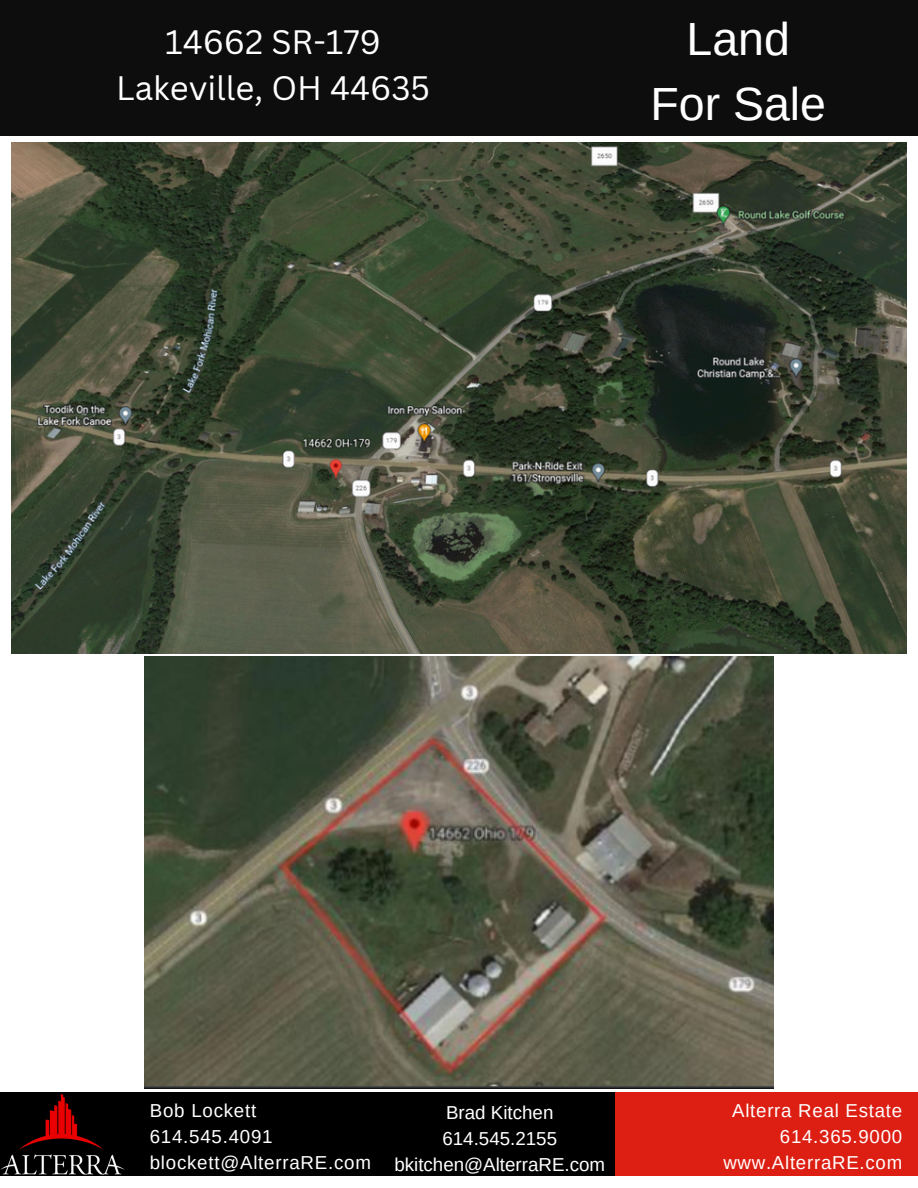
<style>
.page{position:relative;width:918px;height:1188px;background:#fff}
.page>*{position:absolute;margin:0;border:0;box-sizing:border-box;transform-origin:0 0}
.t1{font:46.5px/64.2px "Arimo";color:#fff;text-align:center}
.t2{font:33px/46.2px "Canva Sans";color:#fff;text-align:center}
.t3{font:18.75px "Arimo";letter-spacing:.04em;color:#fff}
.t4{font:18.75px "Arimo";color:#fff}
</style>
<div class="page">
<div style="left:0;top:1092px;width:617px;height:84px;background:#000"></div>
<div style="left:615px;top:1092px;width:303px;height:84px;background:#dd1f13"></div>
<img style="left:0;top:1094px;width:125px;height:80px">
<div style="left:0;top:0;width:918px;height:136px;background:#0d0d0d"></div>
<img style="left:11px;top:143px;width:896px;height:510px">
<img style="left:144px;top:657px;width:629px;height:432px">
<p class="t2" style="left:116px;top:18px;width:315px">14662 SR-179<br>Lakeville, OH 44635</p>
<h2 class="t1" style="left:650px;top:7px;width:177px">Land<br>For Sale</h2>
<p class="t3" style="left:150px;top:1100px;width:108px">Bob Lockett</p>
<p class="t3" style="left:150px;top:1126px;width:124px">614.545.4091</p>
<p class="t3" style="left:150px;top:1152px;width:223px">blockett@AlterraRE.com</p>
<p class="t4" style="left:446px;top:1102px;width:109px">Brad Kitchen</p>
<p class="t4" style="left:442px;top:1128px;width:116px">614.545.2155</p>
<p class="t4" style="left:394px;top:1154px;width:212px">bkitchen@AlterraRE.com</p>
<h1 class="t3" style="left:732px;top:1100px;width:172px">Alterra Real Estate</h1>
<p class="t3" style="left:780px;top:1126px;width:124px">614.365.9000</p>
<p class="t3" style="left:723px;top:1152px;width:180px">www.AlterraRE.com</p>
</div>
